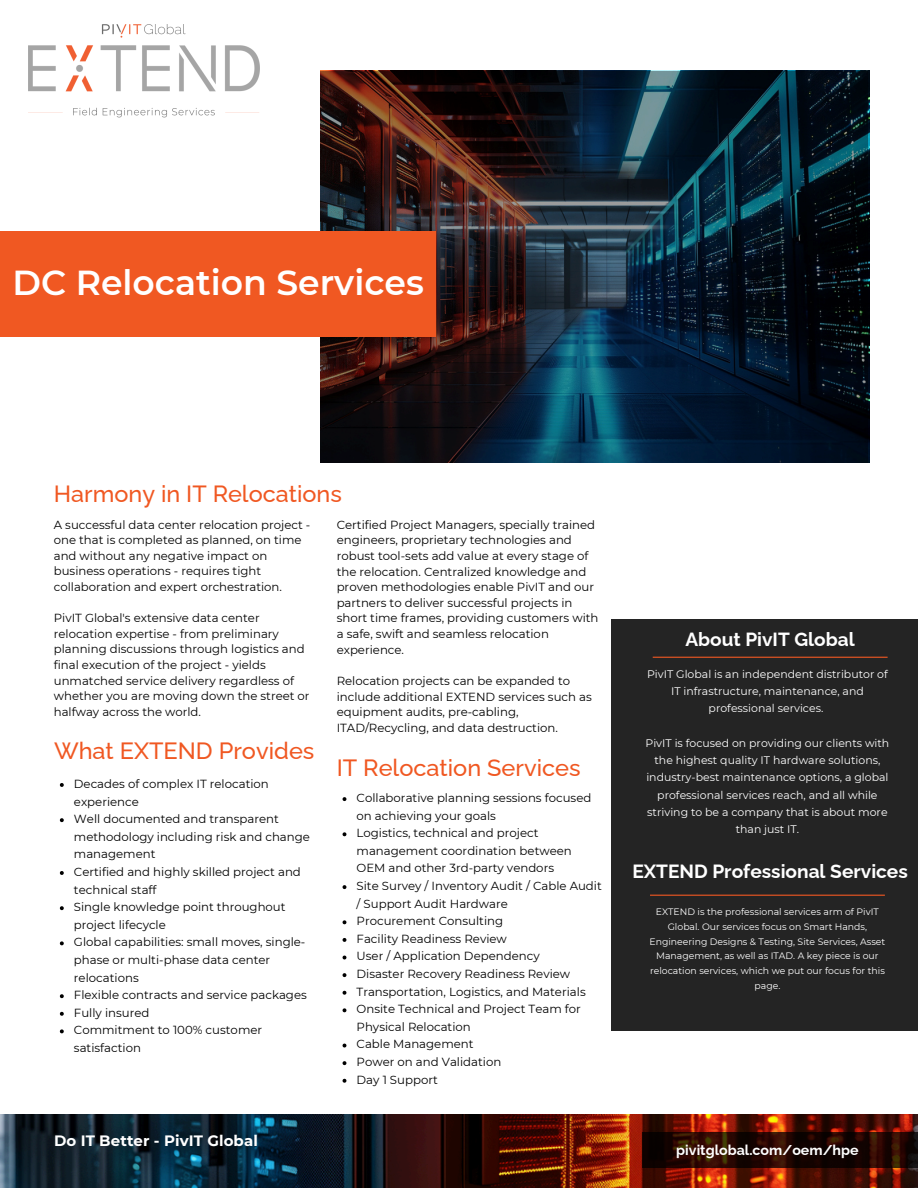
<style>
.page{position:relative;width:918px;height:1188px;background:#fff}
.page>*{position:absolute;margin:0;border:0;box-sizing:border-box;transform-origin:0 0}
.t1{font:600 34.65px "Montserrat";color:#fff}
.t2{font:500 23.55px "Raleway";color:#f05822}
.t3{font:500 23.4px "Raleway";color:#f05822}
.t4{font:700 19.05px "Raleway";color:#fff}
.t5{font:700 15px "Montserrat";letter-spacing:.005em;color:#fff}
.t6{font:700 14.25px "Raleway";color:#fff}
.t7{font:11.7px/15.6px "Montserrat";color:#000}
.t8{font:10.95px/17.2px "Montserrat";color:#fff;text-align:center}
.t9{font:9.3px/14.7px "Montserrat";color:#fff;text-align:center}
</style>
<div class="page">
<img style="left:320px;top:71px;width:548px;height:392px">
<div style="left:0;top:232px;width:436px;height:105px;background:#f05822"></div>
<div style="left:611px;top:619px;width:307px;height:412px;background:#242424"></div>
<hr style="left:653px;top:657px;width:235px;height:1px;background:#f05822">
<hr style="left:650px;top:895px;width:235px;height:1px;background:#f05822">
<img style="left:0;top:1115px;width:918px;height:73px">
<svg style="left:643px;top:1133px;width:275px;height:35px;background:#200801"></svg>
<img style="left:29px;top:25px;width:230px;height:92px">
<svg style="left:60px;top:783px;width:4px;height:4px"></svg>
<svg style="left:60px;top:818px;width:4px;height:4px"></svg>
<svg style="left:60px;top:871px;width:4px;height:4px"></svg>
<svg style="left:60px;top:906px;width:4px;height:4px"></svg>
<svg style="left:60px;top:941px;width:4px;height:4px"></svg>
<svg style="left:60px;top:994px;width:4px;height:4px"></svg>
<svg style="left:60px;top:1012px;width:4px;height:4px"></svg>
<svg style="left:60px;top:1029px;width:4px;height:4px"></svg>
<svg style="left:343px;top:797px;width:3px;height:4px"></svg>
<svg style="left:343px;top:832px;width:3px;height:4px"></svg>
<svg style="left:343px;top:885px;width:3px;height:4px"></svg>
<svg style="left:343px;top:920px;width:3px;height:4px"></svg>
<svg style="left:343px;top:938px;width:3px;height:4px"></svg>
<svg style="left:343px;top:973px;width:3px;height:4px"></svg>
<svg style="left:343px;top:991px;width:3px;height:4px"></svg>
<svg style="left:343px;top:1008px;width:3px;height:4px"></svg>
<svg style="left:343px;top:1061px;width:3px;height:4px"></svg>
<svg style="left:343px;top:1079px;width:3px;height:4px"></svg>
<p class="t1" style="left:12px;top:262px;width:413px">DC Relocation Services</p>
<p class="t3" style="left:54px;top:480px;width:289px">Harmony in IT Relocations</p>
<p class="t7" style="left:54px;top:517px;width:258px">A successful data center relocation project - one that is completed as planned, on time and without any negative impact on business operations - requires tight collaboration and expert orchestration.</p>
<p class="t7" style="left:54px;top:610px;width:257px">PivIT Global's extensive data center relocation expertise - from preliminary planning discussions through logistics and final execution of the project - yields unmatched service delivery regardless of whether you are moving down the street or halfway across the world.</p>
<p class="t2" style="left:54px;top:737px;width:262px">What EXTEND Provides</p>
<p class="t7" style="left:74px;top:775px;width:196px;line-height:17.5px">Decades of complex IT relocation experience</p>
<p class="t7" style="left:74px;top:810px;width:238px;line-height:17.5px">Well documented and transparent methodology including risk and change management</p>
<p class="t7" style="left:74px;top:863px;width:228px;line-height:17.5px">Certified and highly skilled project and technical staff</p>
<p class="t7" style="left:74px;top:898px;width:213px;line-height:17.5px">Single knowledge point throughout project lifecycle</p>
<p class="t7" style="left:74px;top:933px;width:233px;line-height:17.5px">Global capabilities: small moves, single&shy;phase or multi-phase data center relocations</p>
<p class="t7" style="left:74px;top:987px;width:234px">Flexible contracts and service packages</p>
<p class="t7" style="left:74px;top:1005px;width:77px">Fully insured</p>
<p class="t7" style="left:74px;top:1021px;width:190px;line-height:17.5px">Commitment to 100% customer satisfaction</p>
<p class="t5" style="left:54px;top:1132px;width:205px">Do IT Better - PivIT Global</p>
<p class="t7" style="left:337px;top:517px;width:263px">Certified Project Managers, specially trained engineers, proprietary technologies and robust tool-sets add value at every stage of the relocation. Centralized knowledge and proven methodologies enable PivIT and our partners to deliver successful projects in short time frames, providing customers with a safe, swift and seamless relocation experience.</p>
<p class="t7" style="left:337px;top:673px;width:257px">Relocation projects can be expanded to include additional EXTEND services such as equipment audits, pre-cabling, ITAD/Recycling, and data destruction.</p>
<h2 class="t2" style="left:337px;top:754px;width:245px">IT Relocation Services</h2>
<p class="t7" style="left:357px;top:789px;width:236px;line-height:17.5px">Collaborative planning sessions focused on achieving your goals</p>
<p class="t7" style="left:357px;top:824px;width:217px;line-height:17.5px">Logistics, technical and project management coordination between<br>OEM and other 3rd-party vendors</p>
<h3 class="t7" style="left:357px;top:877px;width:247px;line-height:17.5px">Site Survey / Inventory Audit / Cable Audit / Support Audit Hardware</h3>
<p class="t7" style="left:357px;top:913px;width:148px">Procurement Consulting</p>
<p class="t7" style="left:357px;top:931px;width:152px">Facility Readiness Review</p>
<p class="t7" style="left:357px;top:948px;width:185px">User / Application Dependency</p>
<h3 class="t7" style="left:357px;top:966px;width:215px">Disaster Recovery Readiness Review</h3>
<p class="t7" style="left:357px;top:984px;width:231px">Transportation, Logistics, and Materials</p>
<p class="t7" style="left:357px;top:1000px;width:226px;line-height:17.5px">Onsite Technical and Project Team for<br>Physical Relocation</p>
<h2 class="t7" style="left:357px;top:1036px;width:119px">Cable Management</h2>
<p class="t7" style="left:357px;top:1054px;width:146px">Power on and Validation</p>
<p class="t7" style="left:357px;top:1072px;width:83px">Day 1 Support</p>
<p class="t4" style="left:685px;top:628px;width:171px">About PivIT Global</p>
<p class="t8" style="left:647px;top:665px;width:242px">PivIT Global is an independent distributor of<br>IT infrastructure, maintenance, and professional services.</p>
<p class="t8" style="left:646px;top:734px;width:245px">PivIT is focused on providing our clients with the highest quality IT hardware solutions, industry-best maintenance options, a global professional services reach, and all while striving to be a company that is about more than just IT.</p>
<h2 class="t4" style="left:632px;top:860px;width:277px">EXTEND Professional Services</h2>
<h1 class="t9" style="left:650px;top:904px;width:237px">EXTEND is the professional services arm of PivIT Global. Our services focus on Smart Hands, Engineering Designs &amp; Testing, Site Services, Asset Management, as well as ITAD. A key piece is our relocation services, which we put our focus for this page.</h1>
<p class="t6" style="left:676px;top:1142px;width:184px">pivitglobal.com/oem/hpe</p>
</div>
